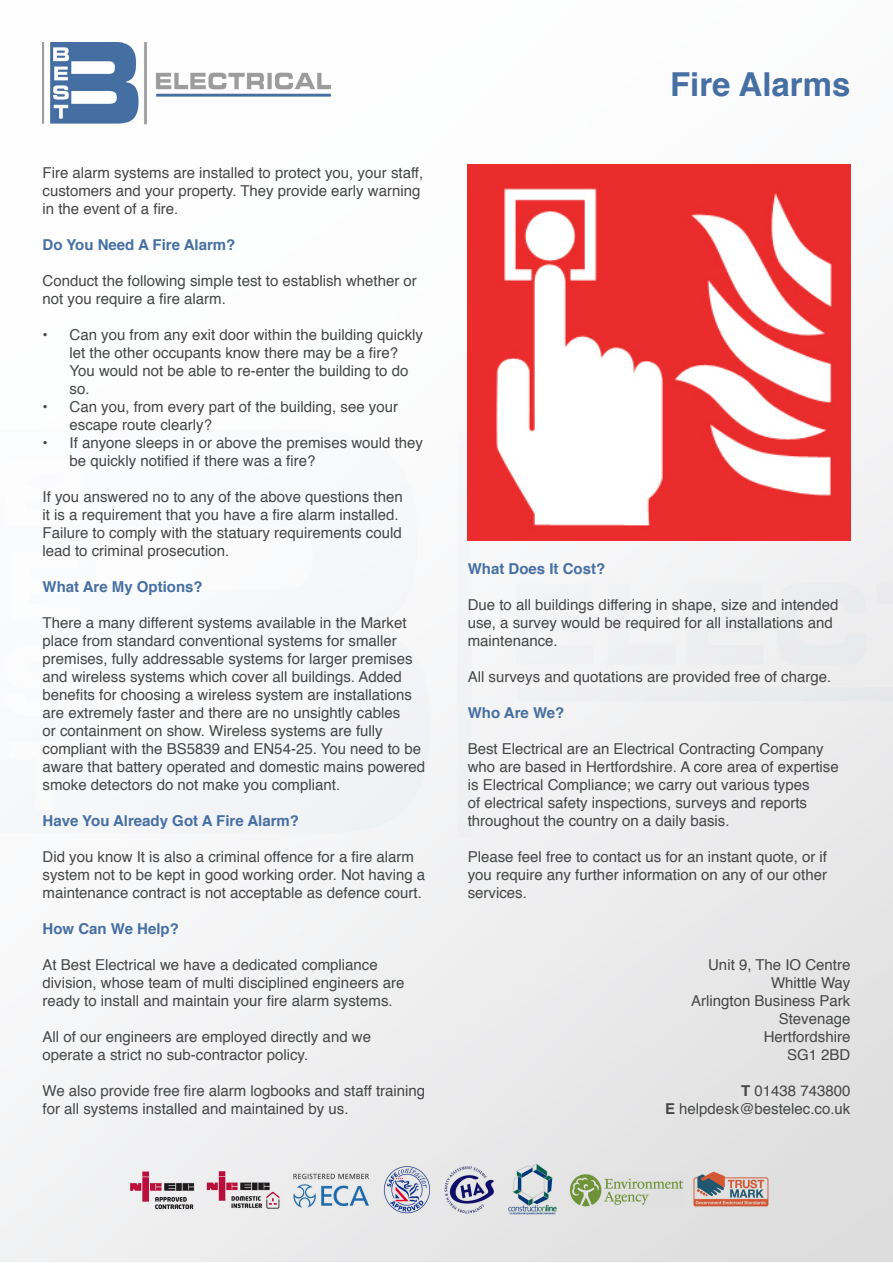
<style>
.page{position:relative;width:893px;height:1263px;background:#fff}
.page>*{position:absolute;margin:0;border:0;box-sizing:border-box;transform-origin:0 0}
.t1{font:700 33px "Helvetica";color:#466fa3}
.t2{font:15px/18px "Helvetica";color:#454646}
.t3{font:700 15px "Helvetica";color:#466fa3}
.s1{font-weight:700}
</style>
<div class="page">
<img style="left:1px;top:42px;width:891px;height:1219px">
<img style="left:43px;top:43px;width:293px;height:81px">
<img style="left:123px;top:1160px;width:650px;height:60px">
<img style="left:468px;top:165px;width:382px;height:375px">
<p class="t2" style="left:43px;top:164px;width:382px">Fire alarm systems are installed to protect you, your staff, customers and your property. They provide early warning in the event of a fire.</p>
<p class="t3" style="left:43px;top:233px;width:194px">Do You Need A Fire Alarm?</p>
<p class="t2" style="left:43px;top:272px;width:376px">Conduct the following simple test to establish whether or not you require a fire alarm.</p>
<p class="t2" style="left:70px;top:326px;width:355px;text-indent:-27px">• Can you from any exit door within the building quickly let the other occupants know there may be a fire?<br>You would not be able to re-enter the building to do so.</p>
<p class="t2" style="left:70px;top:398px;width:330px;text-indent:-27px">• Can you, from every part of the building, see your escape route clearly?</p>
<p class="t2" style="left:70px;top:434px;width:355px;text-indent:-27px">• If anyone sleeps in or above the premises would they be quickly notified if there was a fire?</p>
<p class="t2" style="left:43px;top:488px;width:362px">If you answered no to any of the above questions then it is a requirement that you have a fire alarm installed.<br>Failure to comply with the statuary requirements could lead to criminal prosecution.</p>
<p class="t3" style="left:43px;top:575px;width:162px">What Are My Options?</p>
<p class="t2" style="left:43px;top:614px;width:384px">There a many different systems available in the Market place from standard conventional systems for smaller premises, fully addressable systems for larger premises and wireless systems which cover all buildings. Added benefits for choosing a wireless system are installations are extremely faster and there are no unsightly cables<br>or containment on show. Wireless systems are fully compliant with the BS5839 and EN54-25. You need to be aware that battery operated and domestic mains powered smoke detectors do not make you compliant.</p>
<p class="t3" style="left:43px;top:809px;width:258px">Have You Already Got A Fire Alarm?</p>
<p class="t2" style="left:43px;top:848px;width:384px">Did you know It is also a criminal offence for a fire alarm system not to be kept in good working order. Not having a maintenance contract is not acceptable as defence court.</p>
<p class="t3" style="left:43px;top:917px;width:138px">How Can We Help?</p>
<p class="t2" style="left:43px;top:956px;width:363px">At Best Electrical we have a dedicated compliance division, whose team of multi disciplined engineers are ready to install and maintain your fire alarm systems.</p>
<p class="t2" style="left:43px;top:1028px;width:330px">All of our engineers are employed directly and we operate a strict no sub-contractor policy.</p>
<p class="t2" style="left:43px;top:1082px;width:384px">We also provide free fire alarm logbooks and staff training for all systems installed and maintained by us.</p>
<p class="t1" style="left:670px;top:58px;width:182px">Fire Alarms</p>
<p class="t3" style="left:468px;top:557px;width:139px">What Does It Cost?</p>
<p class="t2" style="left:468px;top:596px;width:372px">Due to all buildings differing in shape, size and intended use, a survey would be required for all installations and maintenance.</p>
<p class="t2" style="left:468px;top:668px;width:365px">All surveys and quotations are provided free of charge.</p>
<p class="t3" style="left:468px;top:701px;width:98px">Who Are We?</p>
<p class="t2" style="left:468px;top:740px;width:373px">Best Electrical are an Electrical Contracting Company who are based in Hertfordshire. A core area of expertise is Electrical Compliance; we carry out various types<br>of electrical safety inspections, surveys and reports throughout the country on a daily basis.</p>
<p class="t2" style="left:468px;top:848px;width:361px;text-align:justify">Please feel free to contact us for an instant quote, or if you require any further information on any of our other services.</p>
<p class="t2" style="left:691px;top:956px;width:161px;text-align:right">Unit 9, The IO Centre<br>Whittle Way<br>Arlington Business Park<br>Stevenage</p>
<p class="t2" style="left:764px;top:1028px;width:88px">Hertfordshire</p>
<p class="t2" style="left:787px;top:1046px;width:65px">SG1 2BD</p>
<p class="t2" style="left:741px;top:1082px;width:111px"><span class="s1">T</span> 01438 743800</p>
<p class="t2" style="left:665px;top:1100px;width:187px"><span class="s1">E</span> helpdesk@bestelec.co.uk</p>
</div>
